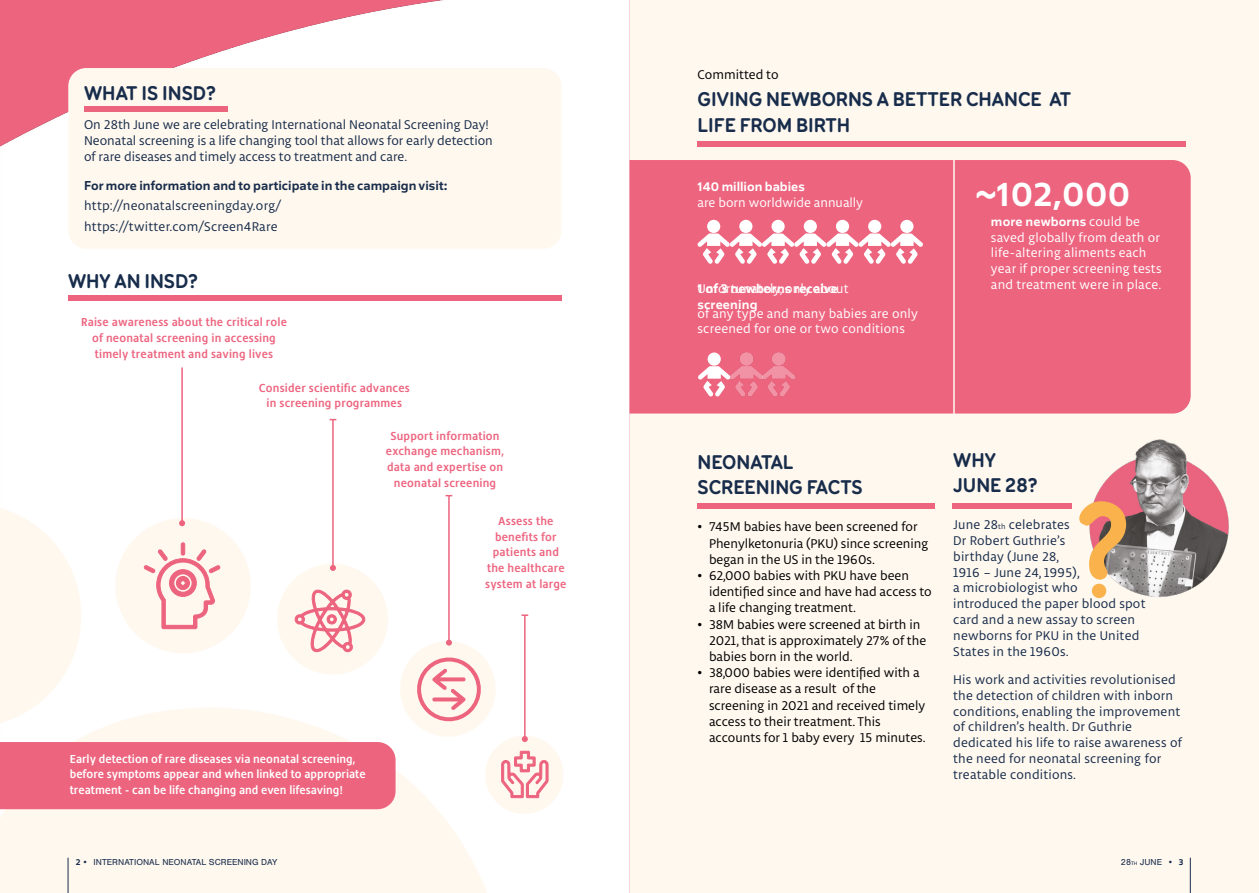
<style>
.page{position:relative;width:1259px;height:893px;background:#fff}
.page>*{position:absolute;margin:0;border:0;box-sizing:border-box;transform-origin:0 0}
.t1{font:600 36px "Salis MVB";letter-spacing:.015em;color:#fff}
.t2{font:700 21px/25.2px "Menco";color:#182d4b}
.t3{font:13.5px/15.8px "Libertad";letter-spacing:.015em;color:#182d4b}
.t4{font:13.5px/16.2px "Libertad";color:#000}
.t5{font:13.5px/15.9px "Libertad";letter-spacing:.015em;color:#fff}
.t6{font:600 13.5px/15.9px "Salis MVB";letter-spacing:.015em;color:#fff}
.t7{font:600 13.5px "Salis MVB";color:#182d4b}
.t8{font:500 12px/15.9px "Hedley New";letter-spacing:.015em;color:#ed647f;text-align:center}
.t9{font:500 12px/15.8px "Hedley New";color:#fff}
.t10{font:9px "Nimbus San";color:#182d4b}
.s1{font-family:"Libertad";font-weight:400}
.s2{font-family:"Times New Roman"}
.s3{font-size:7.8px}
.s4{font-family:"Salis MVB";font-weight:600}
.s5{font-size:5.25px}
</style>
<div class="page">
<div style="left:629px;top:0;width:630px;height:893px;background:#fff8ef"></div>
<img style="left:1094px;top:439px;width:135px;height:158px">
<img style="left:0;top:0;width:630px;height:893px">
<svg style="left:0;top:817px;width:515px;height:76px;fill:#fff8ef"></svg>
<div style="left:629px;top:160px;width:561px;height:254px;background:#ed647f"></div>
<div style="left:68px;top:68px;width:493px;height:181px;background:#fff8ef;border-radius:18px"></div>
<hr style="left:332px;top:420px;width:2px;height:148px;background:#ed647f">
<hr style="left:181px;top:367px;width:2px;height:156px;background:#ed647f">
<img style="left:729px;top:352px;width:66px;height:45px">
<svg style="left:698px;top:366px;width:32px;height:30px"></svg>
<div style="left:707px;top:352px;width:14px;height:14px;background:#fff;border-radius:50%"></div>
<div style="left:707px;top:220px;width:13px;height:13px;background:#fff;border-radius:50%"></div>
<div style="left:739px;top:220px;width:13px;height:13px;background:#fff;border-radius:50%"></div>
<div style="left:771px;top:220px;width:13px;height:13px;background:#fff;border-radius:50%"></div>
<div style="left:803px;top:220px;width:14px;height:13px;background:#fff;border-radius:50%"></div>
<div style="left:836px;top:220px;width:13px;height:13px;background:#fff;border-radius:50%"></div>
<div style="left:868px;top:220px;width:13px;height:13px;background:#fff;border-radius:50%"></div>
<svg style="left:697px;top:233px;width:226px;height:31px"></svg>
<div style="left:900px;top:220px;width:13px;height:13px;background:#fff;border-radius:50%"></div>
<svg style="left:1079px;top:501px;width:47px;height:97px"></svg>
<div style="left:68px;top:295px;width:493px;height:5px;background:#ed647f"></div>
<div style="left:84px;top:106px;width:144px;height:5px;background:#ed647f"></div>
<svg style="left:0;top:495px;width:567px;height:322px"></svg>
<hr style="left:953px;top:144px;width:1px;height:287px;background:#fff8ef">
<div style="left:697px;top:503px;width:238px;height:5px;background:#ed647f"></div>
<div style="left:697px;top:141px;width:489px;height:6px;background:#ed647f"></div>
<div style="left:952px;top:503px;width:120px;height:5px;background:#ed647f"></div>
<hr style="left:68px;top:858px;width:1px;height:35px;background:#182d4b">
<hr style="left:1190px;top:858px;width:1px;height:35px;background:#182d4b">
<h2 class="t2" style="left:84px;top:79px;width:133px">WHAT IS INSD?</h2>
<p class="t3" style="left:84px;top:116px;width:410px;line-height:16.2px">On 28th June we are celebrating International Neonatal Screening Day!<br>Neonatal screening is a life changing tool that allows for early detection of rare diseases and timely access to treatment and care.</p>
<p class="t7" style="left:84px;top:177px;width:365px">For more information and to participate in the campaign visit:</p>
<p class="t3" style="left:84px;top:196px;width:198px;line-height:20.4px">http://neonatalscreeningday.org/ https://twitter.com/Screen4Rare</p>
<h2 class="t2" style="left:68px;top:267px;width:132px">WHY AN INSD?</h2>
<p class="t8" style="left:81px;top:314px;width:207px">Raise awareness about the critical role of neonatal screening in accessing timely treatment and saving lives</p>
<p class="t8" style="left:259px;top:379px;width:152px">Consider scientific advances in screening programmes</p>
<p class="t8" style="left:386px;top:428px;width:120px">Support information exchange mechanism, data and expertise on neonatal screening</p>
<p class="t8" style="left:485px;top:512px;width:83px">Assess the benefits for patients and the healthcare system at large</p>
<p class="t9" style="left:70px;top:750px;width:297px">Early detection of rare diseases via neonatal screening, before symptoms appear and when linked to appropriate treatment - can be life changing and even lifesaving!</p>
<p class="t4" style="left:697px;top:66px;width:83px">Committed to</p>
<h2 class="t2" style="left:697px;top:85px;width:375px">GIVING NEWBORNS A BETTER CHANCE AT<br>LIFE FROM BIRTH</h2>
<p class="t6" style="left:697px;top:178px;width:109px">140 million babies</p>
<p class="t5" style="left:697px;top:195px;width:167px">are born worldwide annually</p>
<p class="t5" style="left:697px;top:280px;width:153px">Un ortunately, only about</p>
<p class="t6" style="left:697px;top:279px;width:142px">1 of 3 newborns receive screening</p>
<p class="t5" style="left:697px;top:305px;width:222px">of any type and many babies are only screened for one or two conditions</p>
<h1 class="t1" style="left:976px;top:170px;width:156px">~102,000</h1>
<p class="t6" style="left:991px;top:213px;width:150px">more newborns <span class="s1">could be</span></p>
<p class="t5" style="left:991px;top:229px;width:172px">saved globally from death or life-altering aliments each year if proper screening tests and treatment were in place.</p>
<h2 class="t2" style="left:697px;top:448px;width:167px">NEONATAL<br>SCREENING FACTS</h2>
<p class="t4" style="left:709px;top:519px;width:221px;text-indent:-11px"><span class="s2">•</span> 745M babies have been screened for<br>Phenylketonuria (PKU) since screening began in the US in the 1960s.</p>
<p class="t4" style="left:709px;top:567px;width:224px;text-indent:-11px"><span class="s2">•</span> 62,000 babies with PKU have been identified since and have had access to a life changing treatment.</p>
<p class="t4" style="left:709px;top:616px;width:219px;text-indent:-11px"><span class="s2">•</span> 38M babies were screened at birth in<br>2021, that is approximately 27% of the babies born in the world.</p>
<p class="t4" style="left:709px;top:664px;width:218px;text-indent:-11px"><span class="s2">•</span> 38,000 babies were identified with a rare disease as a result of the screening in 2021 and received timely access to their treatment. This accounts for 1 baby every 15 minutes.</p>
<h2 class="t2" style="left:953px;top:446px;width:86px">WHY<br>JUNE 28?</h2>
<p class="t3" style="left:953px;top:517px;width:194px">June 28<span class="s3">th</span> celebrates<br>Dr Robert Guthrie’s<br>birthday (June 28,<br>1916 – June 24, 1995),<br>a microbiologist who introduced the paper blood spot card and a new assay to screen newborns for PKU in the United<br>States in the 1960s.</p>
<p class="t3" style="left:953px;top:671px;width:230px">His work and activities revolutionised the detection of children with inborn conditions, enabling the improvement of children’s health. Dr Guthrie dedicated his life to raise awareness of the need for neonatal screening for treatable conditions.</p>
<p class="t10" style="left:76px;top:857px;width:203px"><span class="s4">2</span> • INTERNATIONAL NEONATAL SCREENING DAY</p>
<p class="t10" style="left:1121px;top:857px;width:64px">28<span class="s5">TH</span> JUNE • <span class="s4">3</span></p>
</div>
